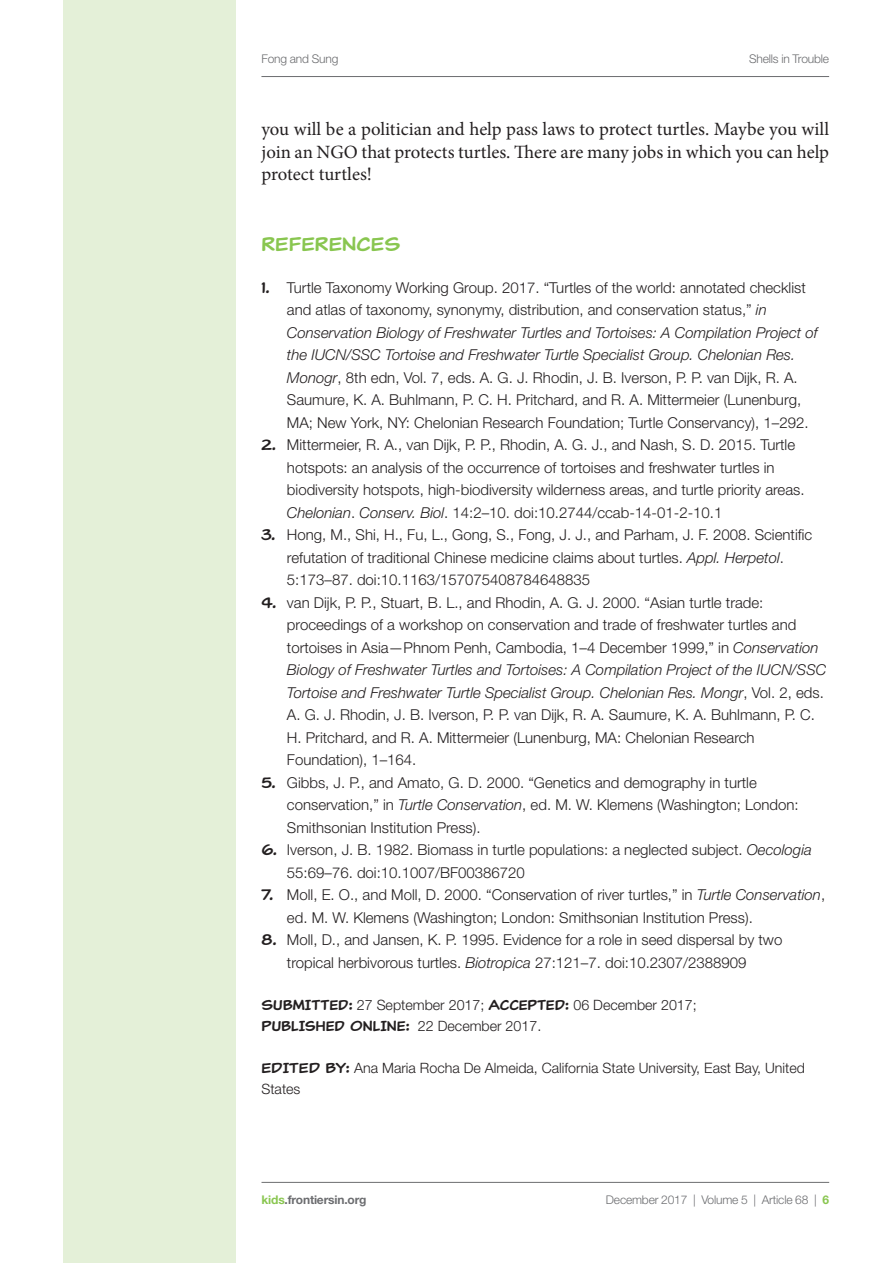
<style>
.page{position:relative;width:893px;height:1263px;background:#fff}
.page>*{position:absolute;margin:0;border:0;box-sizing:border-box;transform-origin:0 0}
.t1{font:19.5px "Classic Comic";color:#89c650}
.t2{font:18.75px/22.5px "Minion Pro";color:#231f20;text-align:justify}
.t3{font:300 15px/22.5px "Helvetica Neue LT Std";color:#231f20}
.t4{font:300 14.25px/21px "Helvetica Neue LT Std";color:#231f20}
.t5{font:14.25px "Classic Comic";color:#231f20}
.t6{font:300 12px "Helvetica Neue LT Std";letter-spacing:-.015em;color:#6c6d70}
.t7{font:700 12px "Helvetica Neue LT Std";letter-spacing:-.015em;color:#6c6d70}
.s1{font-family:"Classic Comic";font-weight:400}
.s2{font-style:italic}
.s3{font-family:"Helvetica Neue LT Std";font-weight:300}
.s4{color:#89c650}
.s5{font-weight:700;color:#89c650}
</style>
<div class="page">
<div style="left:64px;top:0;width:172px;height:1263px;background:#e4f0d8"></div>
<hr style="left:261px;top:76px;width:568px;height:1px;background:#6c6d70">
<hr style="left:261px;top:1182px;width:568px;height:1px;background:#6c6d70">
<p class="t6" style="left:261px;top:51px;width:78px">Fong and Sung</p>
<p class="t6" style="left:749px;top:51px;width:82px">Shells in Trouble</p>
<p class="t2" style="left:261px;top:118px;width:569px">you will be a politician and help pass laws to protect turtles. Maybe you will join an NGO that protects turtles. There are many jobs in which you can help protect turtles!</p>
<h1 class="t1" style="left:261px;top:231px;width:141px">REFERENCES</h1>
<p class="t3" style="left:287px;top:276px;width:532px;text-indent:-26px"><span class="s1">1.</span> Turtle Taxonomy Working Group. 2017. “Turtles of the world: annotated checklist and atlas of taxonomy, synonymy, distribution, and conservation status,” <span class="s2">in Conservation Biology of Freshwater Turtles and Tortoises: A Compilation Project of the IUCN/SSC Tortoise and Freshwater Turtle Specialist Group. Chelonian Res.<br>Monogr</span>, 8th edn, Vol. 7, eds. A. G. J. Rhodin, J. B. Iverson, P. P. van Dijk, R. A.<br>Saumure, K. A. Buhlmann, P. C. H. Pritchard, and R. A. Mittermeier (Lunenburg, MA; New York, NY: Chelonian Research Foundation; Turtle Conservancy), 1–292.</p>
<p class="t3" style="left:287px;top:433px;width:519px;text-indent:-26px"><span class="s1">2.</span> Mittermeier, R. A., van Dijk, P. P., Rhodin, A. G. J., and Nash, S. D. 2015. Turtle hotspots: an analysis of the occurrence of tortoises and freshwater turtles in biodiversity hotspots, high-biodiversity wilderness areas, and turtle priority areas.<br><span class="s2">Chelonian</span>. <span class="s2">Conserv. Biol</span>. 14:2–10. doi:10.2744/ccab-14-01-2-10.1</p>
<p class="t3" style="left:287px;top:523px;width:527px;text-indent:-26px"><span class="s1">3.</span> Hong, M., Shi, H., Fu, L., Gong, S., Fong, J. J., and Parham, J. F. 2008. Scientific refutation of traditional Chinese medicine claims about turtles. <span class="s2">Appl. Herpetol</span>.<br>5:173–87. doi:10.1163/157075408784648835</p>
<p class="t3" style="left:287px;top:591px;width:541px;text-indent:-26px"><span class="s1">4.</span> van Dijk, P. P., Stuart, B. L., and Rhodin, A. G. J. 2000. “Asian turtle trade: proceedings of a workshop on conservation and trade of freshwater turtles and tortoises in Asia—Phnom Penh, Cambodia, 1–4 December 1999,” in <span class="s2">Conservation Biology of Freshwater Turtles and Tortoises: A Compilation Project of the IUCN/SSC Tortoise and Freshwater Turtle Specialist Group. Chelonian Res. Mongr</span>, Vol. 2, eds.<br>A. G. J. Rhodin, J. B. Iverson, P. P. van Dijk, R. A. Saumure, K. A. Buhlmann, P. C.<br>H. Pritchard, and R. A. Mittermeier (Lunenburg, MA: Chelonian Research Foundation), 1–164.</p>
<p class="t3" style="left:287px;top:771px;width:513px;text-indent:-26px"><span class="s1">5.</span> Gibbs, J. P., and Amato, G. D. 2000. “Genetics and demography in turtle conservation,” in <span class="s2">Turtle Conservation</span>, ed. M. W. Klemens (Washington; London:<br>Smithsonian Institution Press).</p>
<p class="t3" style="left:287px;top:838px;width:526px;text-indent:-26px"><span class="s1">6.</span> Iverson, J. B. 1982. Biomass in turtle populations: a neglected subject. <span class="s2">Oecologia<br></span>55:69–76. doi:10.1007/BF00386720</p>
<p class="t3" style="left:287px;top:883px;width:540px;text-indent:-26px"><span class="s1">7.</span> Moll, E. O., and Moll, D. 2000. “Conservation of river turtles,” in <span class="s2">Turtle Conservation</span>, ed. M. W. Klemens (Washington; London: Smithsonian Institution Press).</p>
<p class="t3" style="left:287px;top:928px;width:497px;text-indent:-26px"><span class="s1">8.</span> Moll, D., and Jansen, K. P. 1995. Evidence for a role in seed dispersal by two tropical herbivorous turtles. <span class="s2">Biotropica</span> 27:121–7. doi:10.2307/2388909</p>
<p class="t4" style="left:261px;top:994px;width:437px"><span class="s1">SUBMITTED:</span> 27 September 2017; <span class="s1">ACCEPTED:</span> 06 December 2017;</p>
<p class="t5" style="left:261px;top:1016px;width:281px">PUBLISHED ONLINE: <span class="s3">22 December 2017.</span></p>
<p class="t4" style="left:261px;top:1057px;width:545px"><span class="s1">EDITED BY:</span> Ana Maria Rocha De Almeida, California State University, East Bay, United<br>States</p>
<p class="t7" style="left:261px;top:1192px;width:107px"><span class="s4">kids</span>.frontiersin.org</p>
<p class="t6" style="left:606px;top:1192px;width:225px">December 2017 | Volume 5 | Article 68 | <span class="s5">6</span></p>
</div>
